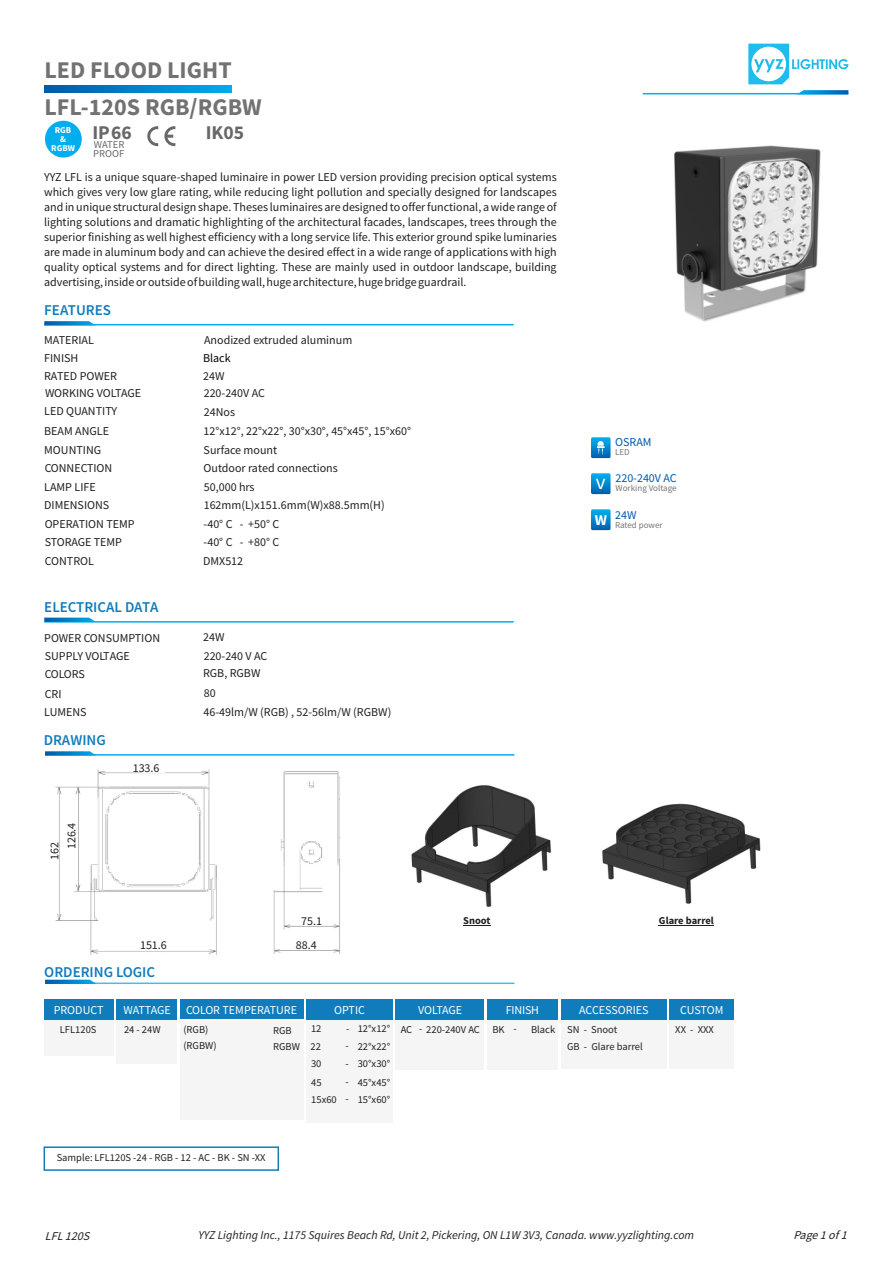
<style>
.page{position:relative;width:893px;height:1262px;background:#fff}
.page>*{position:absolute;margin:0;border:0;box-sizing:border-box;transform-origin:0 0}
.t1{font:700 24px "Source Sans Pro";color:#737273}
.t2{font:21px "Source Sans Pro";color:#fff}
.t3{font:700 19.5px "Source Sans Pro";color:#696869}
.t4{font:600 15px "Source Sans Pro";color:#107cbc}
.t5{font:12px/15px "Source Sans Pro";color:#231f20}
.t6{font:italic 12px "Source Sans Pro";color:#231f20}
.t7{font:12px "Source Sans Pro";letter-spacing:-.005em;color:#fff}
.t8{font:12px "Source Sans Pro";color:#0059aa}
.t9{font:italic 12px "Source Sans Pro";color:#231f20}
.t10{font:12px "Source Sans Pro";color:#020203}
.t11{font:10.5px/17.5px "Source Sans Pro";color:#231f20}
.t12{font:700 10.5px "Source Sans Pro";color:#231f20}
.t13{font:10.5px/9px "Source Sans Pro";color:#696869}
.t14{font:9px "Source Sans Pro";color:#767677}
.t15{font:700 8.85px/8.9px "Source Sans Pro";color:#fff;text-align:center}
</style>
<div class="page">
<img style="left:411px;top:785px;width:140px;height:122px">
<svg style="left:748px;top:44px;width:100px;height:40px"></svg>
<hr style="left:643px;top:93px;width:205px;height:1px;background:#00aeef">
<hr style="left:45px;top:754px;width:469px;height:1px;background:#00aeef">
<svg style="left:45px;top:751px;width:52px;height:4px"></svg>
<svg style="left:796px;top:90px;width:52px;height:4px"></svg>
<svg style="left:591px;top:437px;width:19px;height:21px"></svg>
<svg style="left:597px;top:441px;width:7px;height:13px"></svg>
<svg style="left:591px;top:473px;width:19px;height:21px"></svg>
<svg style="left:591px;top:509px;width:19px;height:21px"></svg>
<svg style="left:147px;top:126px;width:11px;height:20px"></svg>
<svg style="left:164px;top:126px;width:11px;height:20px"></svg>
<div style="left:45px;top:121px;width:37px;height:36px;background:#00aeef;border-radius:50%"></div>
<svg style="left:45px;top:85px;width:187px;height:8px"></svg>
<div style="left:44px;top:1020px;width:70px;height:35px;background:#f5f5f5"></div>
<hr style="left:45px;top:982px;width:469px;height:2px;background:#45bcec">
<div style="left:44px;top:999px;width:70px;height:21px;background:#107cbc"></div>
<div style="left:117px;top:999px;width:60px;height:21px;background:#107cbc"></div>
<div style="left:396px;top:999px;width:88px;height:21px;background:#107cbc"></div>
<div style="left:117px;top:1020px;width:60px;height:43px;background:#f5f5f5"></div>
<div style="left:396px;top:1020px;width:88px;height:49px;background:#f5f5f5"></div>
<div style="left:487px;top:999px;width:71px;height:21px;background:#107cbc"></div>
<div style="left:487px;top:1020px;width:71px;height:49px;background:#f5f5f5"></div>
<div style="left:44px;top:1146px;width:235px;height:24px;border:2px solid #107cbc"></div>
<div style="left:306px;top:1020px;width:87px;height:102px;background:#f5f5f5"></div>
<div style="left:306px;top:999px;width:87px;height:21px;background:#107cbc"></div>
<svg style="left:45px;top:979px;width:52px;height:5px"></svg>
<div style="left:561px;top:1004px;width:105px;height:65px;background:#f5f5f5"></div>
<div style="left:669px;top:1004px;width:65px;height:65px;background:#f5f5f5"></div>
<div style="left:561px;top:999px;width:105px;height:21px;background:#107cbc"></div>
<div style="left:669px;top:999px;width:65px;height:21px;background:#107cbc"></div>
<svg style="left:463px;top:925px;width:27px;height:1px"></svg>
<hr style="left:659px;top:925px;width:55px;height:1px;background:#231f20">
<hr style="left:44px;top:324px;width:469px;height:1px;background:#00aeef">
<svg style="left:44px;top:321px;width:52px;height:4px"></svg>
<hr style="left:44px;top:621px;width:469px;height:1px;background:#00aeef">
<svg style="left:44px;top:617px;width:52px;height:5px"></svg>
<div style="left:180px;top:999px;width:123px;height:21px;background:#107cbc"></div>
<div style="left:180px;top:1020px;width:123px;height:100px;background:#f5f5f5"></div>
<img style="left:674px;top:145px;width:147px;height:177px">
<svg style="left:796px;top:261px;width:16px;height:8px"></svg>
<img style="left:55px;top:769px;width:162px;height:186px">
<div style="left:141px;top:761px;width:23px;height:12px;background:#fff"></div>
<div style="left:46px;top:844px;width:13px;height:19px;background:#fff"></div>
<div style="left:66px;top:828px;width:12px;height:24px;background:#fff"></div>
<div style="left:142px;top:940px;width:24px;height:10px;background:#fff"></div>
<img style="left:273px;top:771px;width:67px;height:183px">
<div style="left:303px;top:914px;width:17px;height:11px;background:#fff"></div>
<div style="left:296px;top:939px;width:20px;height:10px;background:#fff"></div>
<img style="left:602px;top:803px;width:159px;height:101px">
<h1 class="t1" style="left:44px;top:60px;width:189px">LED FLOOD LIGHT</h1>
<h1 class="t1" style="left:44px;top:96px;width:219px">LFL-120S RGB/RGBW</h1>
<p class="t15" style="left:51px;top:126px;width:25px">RGB &amp;<br>RGBW</p>
<h3 class="t3" style="left:93px;top:124px;width:41px">IP66</h3>
<h3 class="t3" style="left:206px;top:124px;width:40px">IK05</h3>
<p class="t13" style="left:93px;top:141px;width:33px">WATER<br>PROOF</p>
<p class="t5" style="left:44px;top:170px;width:514px;text-align:justify">YYZ LFL is a unique square-shaped luminaire in power LED version providing precision optical systems which gives very low glare rating, while reducing light pollution and specially designed for landscapes and in unique structural design shape. Theses luminaires are designed to offer functional, a wide range of lighting solutions and dramatic highlighting of the architectural facades, landscapes, trees through the superior finishing as well highest efficiency with a long service life. This exterior ground spike luminaries are made in aluminum body and can achieve the desired effect in a wide range of applications with high quality optical systems and for direct lighting. These are mainly used in outdoor landscape, building advertising, inside or outside of building wall, huge architecture, huge bridge guardrail.</p>
<p class="t4" style="left:44px;top:304px;width:68px">FEATURES</p>
<p class="t5" style="left:44px;top:332px;width:51px;line-height:18px">MATERIAL<br>FINISH</p>
<p class="t5" style="left:45px;top:387px;width:98px">WORKING VOLTAGE</p>
<p class="t5" style="left:44px;top:370px;width:74px">RATED POWER</p>
<p class="t5" style="left:204px;top:334px;width:150px">Anodized extruded aluminum</p>
<p class="t10" style="left:203px;top:352px;width:29px">Black</p>
<p class="t5" style="left:203px;top:370px;width:23px">24W</p>
<p class="t5" style="left:204px;top:387px;width:63px">220-240V AC</p>
<p class="t5" style="left:44px;top:405px;width:74px">LED QUANTITY</p>
<p class="t5" style="left:204px;top:406px;width:33px">24Nos</p>
<p class="t5" style="left:44px;top:425px;width:66px">BEAM ANGLE</p>
<p class="t5" style="left:204px;top:424px;width:209px">12°x12°, 22°x22°, 30°x30°, 45°x45°, 15°x60°</p>
<p class="t5" style="left:204px;top:443px;width:75px">Surface mount</p>
<p class="t5" style="left:44px;top:443px;width:58px">MOUNTING</p>
<p class="t5" style="left:44px;top:481px;width:53px">LAMP LIFE</p>
<p class="t5" style="left:204px;top:480px;width:52px">50,000 hrs</p>
<p class="t5" style="left:44px;top:497px;width:92px;line-height:18.1px">DIMENSIONS<br>OPERATION TEMP</p>
<p class="t5" style="left:45px;top:461px;width:69px">CONNECTION</p>
<p class="t5" style="left:203px;top:461px;width:136px">Outdoor rated connections</p>
<p class="t5" style="left:204px;top:498px;width:182px">162mm(L)x151.6mm(W)x88.5mm(H)</p>
<p class="t5" style="left:204px;top:516px;width:77px;line-height:18px">-40° C - +50° C -40° C - +80° C</p>
<p class="t5" style="left:45px;top:535px;width:79px">STORAGE TEMP</p>
<p class="t5" style="left:45px;top:554px;width:51px">CONTROL</p>
<p class="t4" style="left:44px;top:600px;width:116px">ELECTRICAL DATA</p>
<p class="t5" style="left:44px;top:629px;width:117px;line-height:18px">POWER CONSUMPTION<br>SUPPLY VOLTAGE<br>COLORS</p>
<p class="t5" style="left:45px;top:687px;width:18px">CRI</p>
<p class="t5" style="left:44px;top:706px;width:44px">LUMENS</p>
<p class="t4" style="left:44px;top:734px;width:64px">DRAWING</p>
<p class="t5" style="left:47px;top:849px;width:28px;line-height:17px;text-indent:-10px;rotate:-90deg">162<br>126.4</p>
<p class="t5" style="left:133px;top:761px;width:28px">133.6</p>
<p class="t5" style="left:140px;top:938px;width:28px">151.6</p>
<p class="t5" style="left:203px;top:554px;width:42px">DMX512</p>
<p class="t5" style="left:203px;top:630px;width:23px">24W</p>
<p class="t5" style="left:204px;top:649px;width:65px">220-240 V AC</p>
<p class="t5" style="left:203px;top:666px;width:59px">RGB, RGBW</p>
<p class="t5" style="left:204px;top:685px;width:189px;line-height:18.3px">80<br>46-49lm/W (RGB) , 52-56lm/W (RGBW)</p>
<p class="t5" style="left:301px;top:914px;width:22px">75.1</p>
<p class="t5" style="left:296px;top:938px;width:22px">88.4</p>
<p class="t8" style="left:615px;top:437px;width:38px">OSRAM</p>
<p class="t14" style="left:615px;top:449px;width:16px">LED</p>
<p class="t8" style="left:615px;top:473px;width:63px">220-240V AC</p>
<h2 class="t2" style="left:596px;top:473px;width:11px">v</h2>
<p class="t14" style="left:615px;top:485px;width:62px">Working Voltage</p>
<p class="t8" style="left:615px;top:509px;width:23px">24W</p>
<p class="t14" style="left:594px;top:521px;width:69px"><sup>W</sup> Rated power</p>
<p class="t12" style="left:463px;top:916px;width:29px">Snoot</p>
<p class="t12" style="left:659px;top:916px;width:56px">Glare barrel</p>
<p class="t4" style="left:44px;top:966px;width:112px">ORDERING LOGIC</p>
<p class="t7" style="left:54px;top:1004px;width:51px">PRODUCT</p>
<p class="t7" style="left:123px;top:1004px;width:49px">WATTAGE</p>
<p class="t7" style="left:418px;top:1004px;width:45px">VOLTAGE</p>
<p class="t11" style="left:124px;top:1021px;width:38px">24 - 24W</p>
<p class="t7" style="left:186px;top:1004px;width:113px">COLOR TEMPERATURE</p>
<p class="t11" style="left:273px;top:1023px;width:28px;line-height:15.9px">RGB<br>RGBW</p>
<p class="t7" style="left:334px;top:1004px;width:32px">OPTIC</p>
<p class="t7" style="left:506px;top:1004px;width:35px">FINISH</p>
<p class="t11" style="left:311px;top:1020px;width:12px">12</p>
<p class="t11" style="left:346px;top:1021px;width:45px">- 12°x12°</p>
<p class="t11" style="left:310px;top:1038px;width:12px">22<br>30</p>
<p class="t11" style="left:311px;top:1074px;width:12px">45</p>
<p class="t11" style="left:60px;top:1021px;width:38px">LFL120S</p>
<p class="t11" style="left:492px;top:1021px;width:26px">BK -</p>
<p class="t11" style="left:531px;top:1021px;width:26px">Black</p>
<p class="t11" style="left:400px;top:1021px;width:81px">AC - 220-240V AC</p>
<p class="t11" style="left:183px;top:1022px;width:35px;line-height:15.8px">(RGB) (RGBW)</p>
<p class="t11" style="left:358px;top:1038px;width:34px">22°x22°<br>30°x30°</p>
<p class="t11" style="left:311px;top:1075px;width:80px;line-height:17px;text-align:right">45°x45°<br>15x60 - 15°x60°</p>
<p class="t11" style="left:345px;top:1037px;width:5px">-</p>
<p class="t11" style="left:345px;top:1073px;width:5px">-</p>
<p class="t7" style="left:579px;top:1004px;width:71px">ACCESSORIES</p>
<p class="t7" style="left:680px;top:1004px;width:45px">CUSTOM</p>
<p class="t11" style="left:567px;top:1021px;width:52px">SN - Snoot</p>
<p class="t11" style="left:675px;top:1021px;width:40px">XX - XXX</p>
<p class="t11" style="left:567px;top:1038px;width:77px">GB - Glare barrel</p>
<p class="t11" style="left:57px;top:1149px;width:210px">Sample: LFL120S -24 - RGB - 12 - AC - BK - SN -XX</p>
<p class="t9" style="left:45px;top:1231px;width:49px">LFL120S</p>
<p class="t9" style="left:793px;top:1229px;width:58px">Page1of 1</p>
<p class="t6" style="left:198px;top:1229px;width:497px">YYZ Lighting Inc., 1175 Squires Beach Rd, Unit 2, Pickering, ON L1W 3V3, Canada. www.yyzlighting.com</p>
</div>
